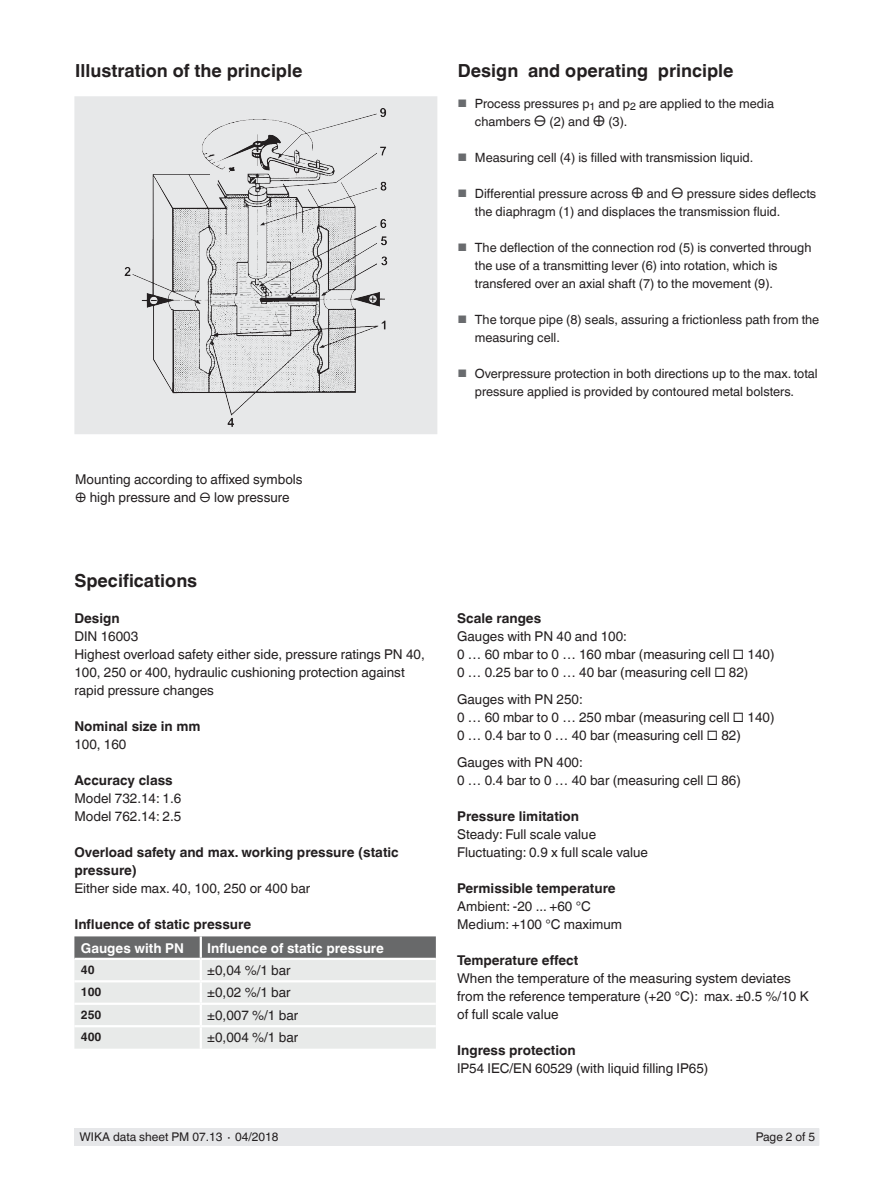
<style>
.page{position:relative;width:893px;height:1188px;background:#fff}
.page>*{position:absolute;margin:0;border:0;box-sizing:border-box;transform-origin:0 0}
.t1{font:700 18px "Helvetica World";color:#231f20}
.t2{font:13.5px/18px "Helvetica World";color:#231f20}
.t3{font:700 13.5px/18px "Helvetica World";color:#231f20}
.t4{font:700 13.5px "Helvetica World";color:#fff}
.t5{font:12.75px/18px "Helvetica World";color:#231f20}
.t6{font:12px "Helvetica World";color:#231f20}
.t7{font:700 12px "Helvetica World";color:#231f20}
.s1{font-size:10.8px;color:#696b6e}
.s2{font-size:15px}
.s3{font-weight:700}
</style>
<div class="page">
<div style="left:75px;top:1128px;width:744px;height:17px;background:#e6e7e9"></div>
<div style="left:74px;top:96px;width:363px;height:338px;background:#e7e8e9"></div>
<img style="left:124px;top:108px;width:264px;height:319px">
<svg style="left:74px;top:936px;width:362px;height:113px;background:#ced0d0"></svg>
<hr style="left:200px;top:936px;width:2px;height:22px;background:#fff">
<hr style="left:74px;top:958px;width:127px;height:2px;background:#fff">
<hr style="left:201px;top:958px;width:235px;height:2px;background:#fff">
<hr style="left:200px;top:960px;width:2px;height:20px;background:#fff">
<hr style="left:74px;top:980px;width:127px;height:2px;background:#fff">
<hr style="left:201px;top:980px;width:235px;height:2px;background:#fff">
<hr style="left:200px;top:982px;width:2px;height:21px;background:#fff">
<hr style="left:74px;top:1003px;width:127px;height:2px;background:#fff">
<hr style="left:201px;top:1003px;width:235px;height:2px;background:#fff">
<hr style="left:200px;top:1005px;width:2px;height:20px;background:#fff">
<hr style="left:74px;top:1025px;width:127px;height:2px;background:#fff">
<hr style="left:201px;top:1025px;width:235px;height:2px;background:#fff">
<hr style="left:200px;top:1027px;width:2px;height:22px;background:#fff">
<h1 class="t1" style="left:75px;top:60px;width:229px">Illustration of the principle</h1>
<h1 class="t1" style="left:458px;top:60px;width:277px">Design and operating principle</h1>
<p class="t5" style="left:475px;top:95px;width:301px;text-indent:-17px"><span class="s1">■</span> Process pressures p<sub>1</sub> and p<sub>2</sub> are applied to the media chambers <span class="s2">⊖</span> (2) and <span class="s2">⊕</span> (3).</p>
<p class="t5" style="left:458px;top:149px;width:297px"><span class="s1">■</span> Measuring cell (4) is filled with transmission liquid.</p>
<p class="t5" style="left:475px;top:185px;width:343px;text-indent:-17px"><span class="s1">■</span> Differential pressure across <span class="s2">⊕</span> and <span class="s2">⊖</span> pressure sides deflects the diaphragm (1) and displaces the transmission fluid.</p>
<p class="t5" style="left:475px;top:239px;width:338px;text-indent:-17px"><span class="s1">■</span> The deflection of the connection rod (5) is converted through the use of a transmitting lever (6) into rotation, which is transfered over an axial shaft (7) to the movement (9).</p>
<p class="t5" style="left:475px;top:311px;width:346px;text-indent:-17px"><span class="s1">■</span> The torque pipe (8) seals, assuring a frictionless path from the measuring cell.</p>
<p class="t5" style="left:458px;top:365px;width:361px;text-align:center"><span class="s1">■</span> Overpressure protection in both directions up to the max. total pressure applied is provided by contoured metal bolsters.</p>
<p class="t2" style="left:75px;top:470px;width:229px">Mounting according to affixed symbols ⊕ high pressure and ⊖ low pressure</p>
<h1 class="t1" style="left:74px;top:570px;width:124px">Specifications</h1>
<p class="t3" style="left:74px;top:609px;width:47px">Design</p>
<p class="t2" style="left:74px;top:627px;width:352px">DIN 16003<br>Highest overload safety either side, pressure ratings PN 40, 100, 250 or 400, hydraulic cushioning protection against rapid pressure changes</p>
<p class="t3" style="left:74px;top:717px;width:128px">Nominal size in mm</p>
<p class="t2" style="left:74px;top:735px;width:54px">100, 160</p>
<p class="t3" style="left:74px;top:771px;width:100px">Accuracy class</p>
<p class="t2" style="left:74px;top:789px;width:108px">Model 732.14: 1.6<br>Model 762.14: 2.5</p>
<p class="t3" style="left:74px;top:843px;width:326px">Overload safety and max. working pressure (static pressure)</p>
<p class="t2" style="left:74px;top:879px;width:237px">Either side max. 40, 100, 250 or 400 bar</p>
<p class="t3" style="left:74px;top:915px;width:178px">Influence of static pressure</p>
<p class="t4" style="left:81px;top:940px;width:105px">Gauges with PN</p>
<p class="t4" style="left:207px;top:940px;width:178px">Influence of static pressure</p>
<p class="t7" style="left:81px;top:963px;width:15px">40</p>
<p class="t2" style="left:207px;top:961px;width:85px">±0,04 %/1 bar</p>
<p class="t7" style="left:81px;top:985px;width:22px">100</p>
<p class="t2" style="left:207px;top:984px;width:85px">±0,02 %/1 bar</p>
<p class="t7" style="left:81px;top:1008px;width:22px">250</p>
<p class="t2" style="left:207px;top:1006px;width:92px">±0,007 %/1 bar</p>
<p class="t7" style="left:81px;top:1030px;width:22px">400</p>
<p class="t2" style="left:207px;top:1029px;width:92px">±0,004 %/1 bar</p>
<p class="t3" style="left:457px;top:609px;width:86px">Scale ranges</p>
<p class="t2" style="left:457px;top:627px;width:319px">Gauges with PN 40 and 100:<br>0 … 60 mbar to 0 … 160 mbar (measuring cell <span class="s3">□</span> 140)<br>0 … 0.25 bar to 0 … 40 bar (measuring cell <span class="s3">□</span> 82)</p>
<p class="t2" style="left:457px;top:690px;width:319px">Gauges with PN 250:<br>0 … 60 mbar to 0 … 250 mbar (measuring cell <span class="s3">□</span> 140)<br>0 … 0.4 bar to 0 … 40 bar (measuring cell <span class="s3">□</span> 82)</p>
<p class="t2" style="left:457px;top:753px;width:285px">Gauges with PN 400:<br>0 … 0.4 bar to 0 … 40 bar (measuring cell <span class="s3">□</span> 86)</p>
<p class="t3" style="left:457px;top:807px;width:123px">Pressure limitation</p>
<p class="t2" style="left:457px;top:825px;width:192px">Steady: Full scale value<br>Fluctuating: 0.9 x full scale value</p>
<p class="t3" style="left:457px;top:879px;width:160px">Permissible temperature</p>
<p class="t2" style="left:457px;top:897px;width:166px">Ambient: -20 ... +60 °C<br>Medium: +100 °C maximum</p>
<p class="t3" style="left:457px;top:951px;width:123px">Temperature effect</p>
<p class="t2" style="left:457px;top:969px;width:353px">When the temperature of the measuring system deviates from the reference temperature (+20 °C): max. ±0.5 %/10 K of full scale value</p>
<p class="t3" style="left:457px;top:1041px;width:120px">Ingress protection</p>
<p class="t2" style="left:457px;top:1059px;width:253px">IP54 IEC/EN 60529 (with liquid filling IP65)</p>
<p class="t6" style="left:80px;top:1130px;width:201px">WIKA data sheet PM 07.13 ∙ 04/2018</p>
<p class="t6" style="left:756px;top:1130px;width:61px">Page 2 of 5</p>
</div>
